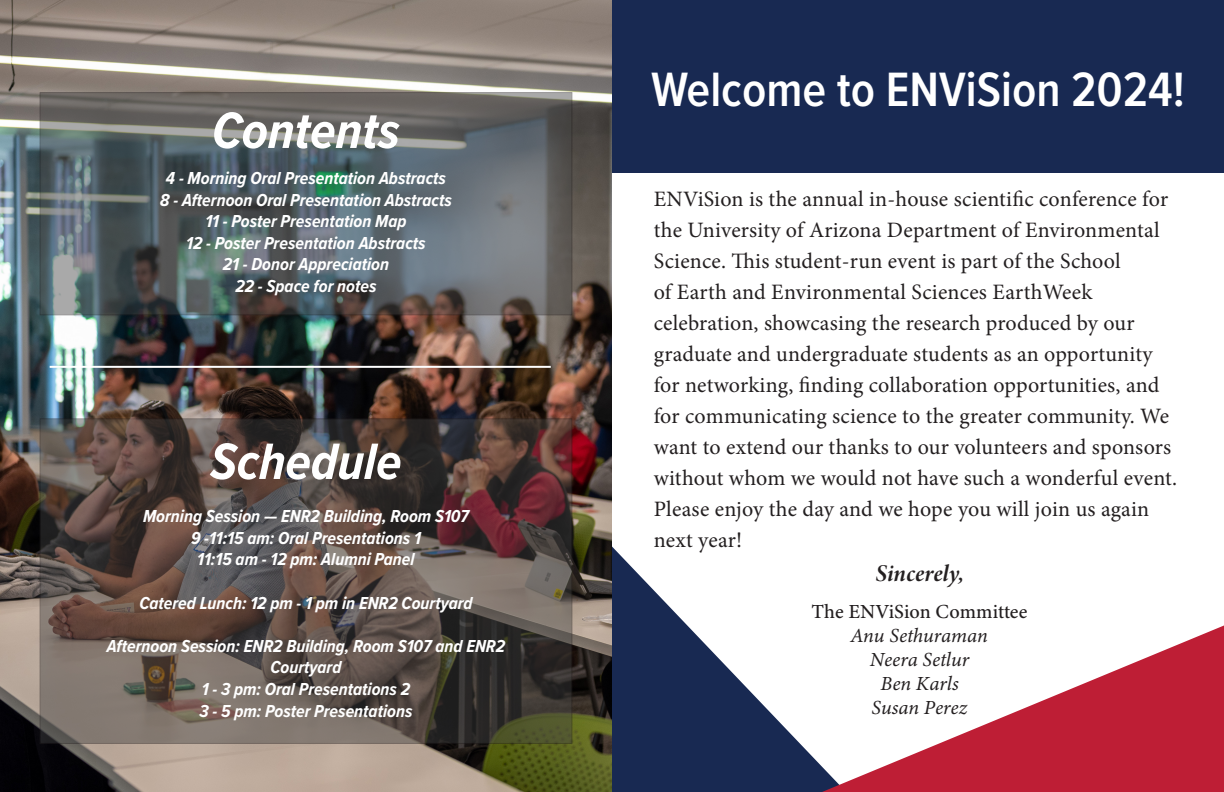
<style>
.page{position:relative;width:1224px;height:792px;background:#fff}
.page>*{position:absolute;margin:0;border:0;box-sizing:border-box;transform-origin:0 0}
.t1{font:italic 700 53px "Proxima Nova Cond";color:#fff}
.t2{font:600 50px "Proxima Nova Cond";color:#fff}
.t3{font:italic 24px "Minion Variable Concept";color:#231f20}
.t4{font:22px/31px "Minion Pro";letter-spacing:.005em;color:#231f20}
.t5{font:italic 20px "Minion Variable Concept";color:#231f20}
.t6{font:20px "Minion Variable Concept";color:#231f20}
.t7{font:italic 700 18px/21.6px "Proxima Nova Cond";color:#fff;text-align:center}
</style>
<div class="page">
<svg style="left:612px;top:546px;width:210px;height:246px;fill:#182952"></svg>
<div style="left:607px;top:0;width:617px;height:172px;background:#182952"></div>
<img style="left:0;top:0;width:612px;height:792px">
<svg style="left:42px;top:94px;width:528px;height:219px;background:#5e6669"></svg>
<div style="left:40px;top:92px;width:532px;height:223px;border:1px solid #231f20"></div>
<svg style="left:42px;top:420px;width:528px;height:322px;background:#5b4d47"></svg>
<hr style="left:50px;top:366px;width:501px;height:2px;background:#fff">
<svg style="left:822px;top:626px;width:402px;height:166px"></svg>
<p class="t1" style="left:212px;top:91px;width:189px">Contents</p>
<p class="t7" style="left:166px;top:167px;width:282px">4 - Morning Oral Presentation Abstracts</p>
<p class="t7" style="left:160px;top:188px;width:293px">8 - Afternoon Oral Presentation Abstracts</p>
<p class="t7" style="left:205px;top:210px;width:203px">11 - Poster Presentation Map</p>
<p class="t7" style="left:186px;top:232px;width:241px">12 - Poster Presentation Abstracts</p>
<p class="t7" style="left:223px;top:253px;width:168px">21 - Donor Appreciation</p>
<p class="t7" style="left:235px;top:275px;width:143px">22 - Space for notes</p>
<p class="t1" style="left:210px;top:422px;width:193px">Schedule</p>
<p class="t7" style="left:143px;top:505px;width:327px">Morning Session — ENR2 Building, Room S107</p>
<p class="t7" style="left:191px;top:527px;width:231px">9 -11:15 am: Oral Presentations 1</p>
<p class="t7" style="left:197px;top:548px;width:219px">11:15 am - 12 pm: Alumni Panel</p>
<p class="t7" style="left:139px;top:591px;width:335px">Catered Lunch: 12 pm - 1 pm in ENR2 Courtyard</p>
<p class="t7" style="left:107px;top:635px;width:400px">Afternoon Session: ENR2 Building, Room S107 and ENR2<br>Courtyard</p>
<p class="t7" style="left:202px;top:678px;width:210px">1 - 3 pm: Oral Presentations 2</p>
<p class="t7" style="left:199px;top:699px;width:215px">3 - 5 pm: Poster Presentations</p>
<p class="t2" style="left:651px;top:53px;width:536px">Welcome to ENViSion 2024!</p>
<p class="t4" style="left:654px;top:183px;width:525px">ENViSion is the annual in-house scientific conference for the University of Arizona Department of Environmental Science. This student-run event is part of the School<br>of Earth and Environmental Sciences EarthWeek celebration, showcasing the research produced by our graduate and undergraduate students as an opportunity for networking, finding collaboration opportunities, and for communicating science to the greater community. We want to extend our thanks to our volunteers and sponsors without whom we would not have such a wonderful event.<br>Please enjoy the day and we hope you will join us again next year!</p>
<p class="t3" style="left:876px;top:557px;width:89px">Sincerely,</p>
<p class="t6" style="left:812px;top:598px;width:217px">The ENViSion Committee</p>
<p class="t5" style="left:851px;top:622px;width:138px">Anu Sethuraman</p>
<p class="t5" style="left:870px;top:646px;width:101px">Neera Setlur</p>
<p class="t5" style="left:880px;top:670px;width:80px">Ben Karls</p>
<p class="t5" style="left:872px;top:694px;width:97px">Susan Perez</p>
</div>
